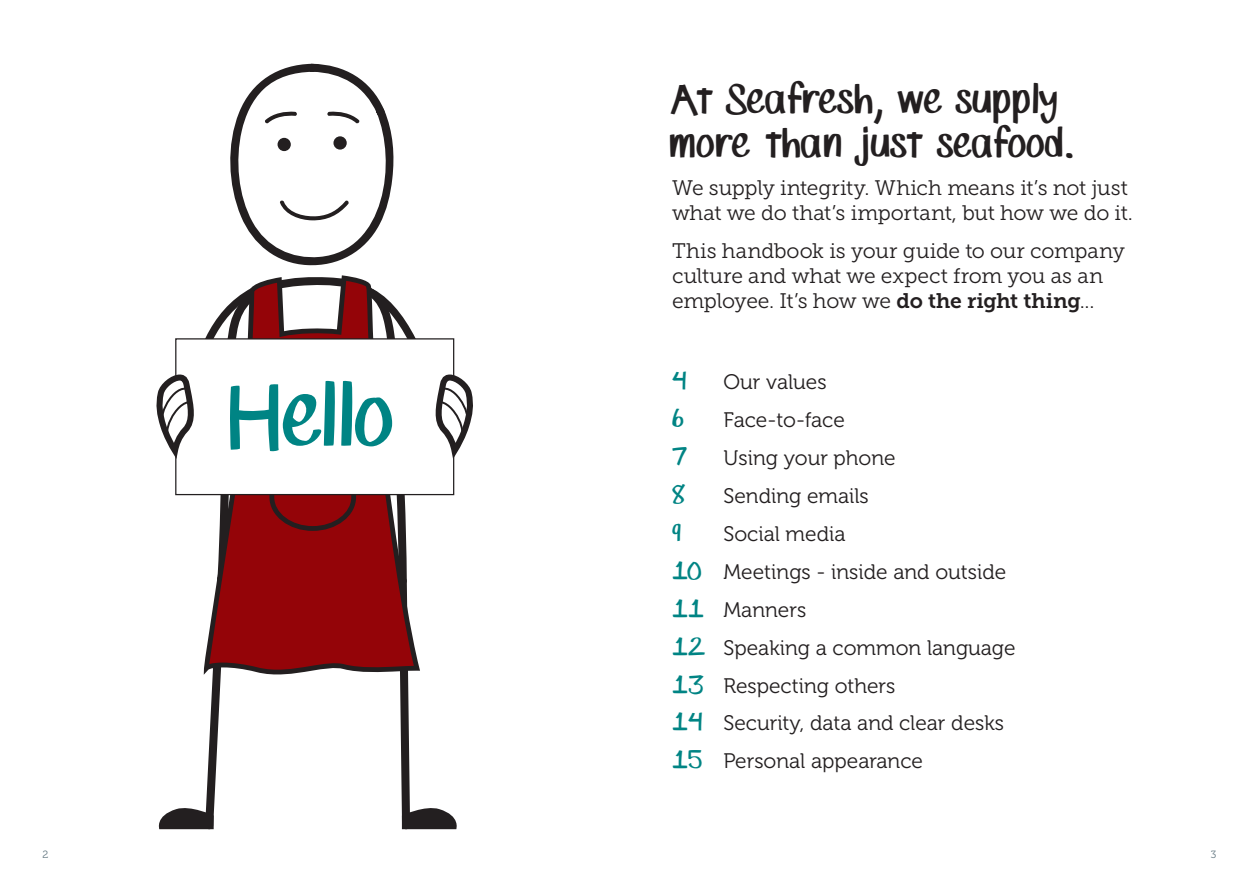
<style>
.page{position:relative;width:1259px;height:893px;background:#fff}
.page>*{position:absolute;margin:0;border:0;box-sizing:border-box;transform-origin:0 0}
.small_head{font:77.1px "SP Marker Font";letter-spacing:-.025em;color:#008484}
.small_head-2{font:36px/43.2px "SP Marker Font";letter-spacing:-.01em;color:#231f20}
.t1{font:21px "Museo 300";color:#231f20}
.small_head-3{font:21px/25.2px "Museo Slab 300";letter-spacing:-.015em;color:#231f20}
.t2{font:21px "SP Marker Font";color:#008484}
.t3{font:10.5px "Museo 300";color:#647882}
.s1{font-family:"Museo Slab 700"}
.s2{font-family:"SP Marker Font";color:#008484}
</style>
<div class="page">
<svg style="left:217px;top:275px;width:190px;height:400px;background:#911518"></svg>
<svg style="left:230px;top:64px;width:164px;height:202px"></svg>
<div style="left:333px;top:136px;width:14px;height:14px;background:#231f20;border-radius:50%"></div>
<div style="left:277px;top:138px;width:14px;height:13px;background:#231f20;border-radius:50%"></div>
<svg style="left:399px;top:577px;width:58px;height:252px"></svg>
<svg style="left:158px;top:575px;width:68px;height:254px"></svg>
<svg style="left:156px;top:281px;width:317px;height:250px"></svg>
<p class="small_head-2" style="left:672px;top:81px;width:404px">At Seafresh, we supply more than just seafood.</p>
<p class="small_head" style="left:231px;top:372px;width:169px">Hello</p>
<p class="small_head-3" style="left:672px;top:175px;width:462px">We supply integrity. Which means it’s not just what we do that’s important, but how we do it.</p>
<p class="small_head-3" style="left:672px;top:238px;width:454px">This handbook is your guide to our company culture and what we expect from you as an employee. It’s how we <span class="s1">do the right thing</span>...</p>
<p class="t2" style="left:672px;top:368px;width:16px">4</p>
<p class="t1" style="left:723px;top:370px;width:105px">Our values</p>
<p class="t2" style="left:672px;top:406px;width:13px">6</p>
<p class="t1" style="left:723px;top:408px;width:123px">Face-to-face</p>
<p class="t2" style="left:672px;top:444px;width:17px">7</p>
<p class="t1" style="left:723px;top:446px;width:174px">Using your phone</p>
<p class="t2" style="left:672px;top:482px;width:15px">8</p>
<p class="t1" style="left:723px;top:484px;width:147px">Sending emails</p>
<p class="t2" style="left:672px;top:520px;width:11px">9</p>
<p class="t1" style="left:723px;top:522px;width:123px">Social media</p>
<p class="t1" style="left:672px;top:560px;width:335px"><span class="s2">1O</span> Meetings - inside and outside</p>
<p class="t1" style="left:672px;top:598px;width:135px"><span class="s2">11</span> Manners</p>
<p class="t1" style="left:672px;top:636px;width:345px"><span class="s2">12</span> Speaking a common language</p>
<p class="t1" style="left:672px;top:674px;width:224px"><span class="s2">13</span> Respecting others</p>
<p class="t1" style="left:672px;top:712px;width:333px"><span class="s2">14</span> Security, data and clear desks</p>
<p class="t1" style="left:672px;top:750px;width:252px"><span class="s2">15</span> Personal appearance</p>
<p class="t3" style="left:43px;top:849px;width:7px">2</p>
<p class="t3" style="left:1211px;top:849px;width:7px">3</p>
</div>
